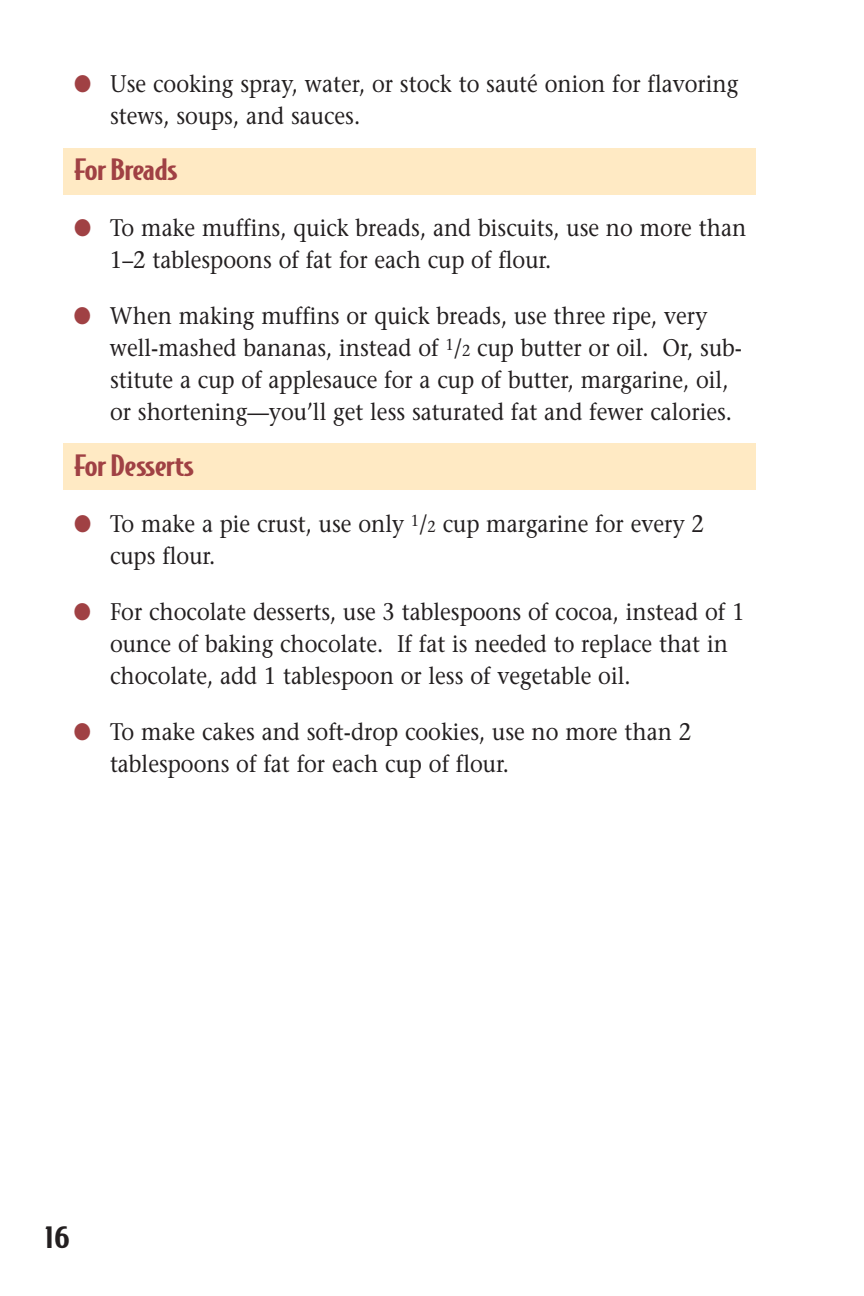
<style>
.page{position:relative;width:864px;height:1296px;background:#fff}
.page>*{position:absolute;margin:0;border:0;box-sizing:border-box;transform-origin:0 0}
.t1{font:500 28px "Bodega Sans";letter-spacing:-.02em;color:#a04144;scale:1.4 1}
.t2{font:500 28px "Bodega Sans";color:#231f20;scale:1.5 1}
.t3{font:24px/32px "Stone Serif";color:#231f20;scale:.9 1}
.s1{color:#a04144}
.s2{font-size:16px}
</style>
<div class="page">
<div style="left:63px;top:443px;width:693px;height:47px;background:#ffeac4"></div>
<div style="left:63px;top:148px;width:693px;height:47px;background:#ffeac4"></div>
<p class="t3" style="left:110px;top:70px;width:700px;text-indent:-36px"><span class="s1">●</span> Use cooking spray, water, or stock to sauté onion for flavoring stews, soups, and sauces.</p>
<p class="t1" style="left:74px;top:160px;width:76px">For Breads</p>
<p class="t3" style="left:110px;top:214px;width:708px;text-indent:-36px"><span class="s1">●</span> To make muffins, quick breads, and biscuits, use no more than<br>1–2 tablespoons of fat for each cup of flour.</p>
<p class="t3" style="left:110px;top:302px;width:704px;text-indent:-36px"><span class="s1">●</span> When making muffins or quick breads, use three ripe, very well-mashed bananas, instead of <sup>1</sup>/<span class="s2">2</span> cup butter or oil. Or, sub&shy;stitute a cup of applesauce for a cup of butter, margarine, oil, or shortening—you’ll get less saturated fat and fewer calories.</p>
<p class="t1" style="left:74px;top:456px;width:87px">For Desserts</p>
<p class="t3" style="left:110px;top:510px;width:661px;text-indent:-36px"><span class="s1">●</span> To make a pie crust, use only <sup>1</sup>/<span class="s2">2</span> cup margarine for every 2 cups flour.</p>
<p class="t3" style="left:110px;top:598px;width:707px;text-indent:-36px"><span class="s1">●</span> For chocolate desserts, use 3 tablespoons of cocoa, instead of 1 ounce of baking chocolate. If fat is needed to replace that in chocolate, add 1 tablespoon or less of vegetable oil.</p>
<p class="t3" style="left:110px;top:718px;width:647px;text-indent:-36px"><span class="s1">●</span> To make cakes and soft-drop cookies, use no more than 2 tablespoons of fat for each cup of flour.</p>
<p class="t2" style="left:45px;top:1228px;width:18px">16</p>
</div>
